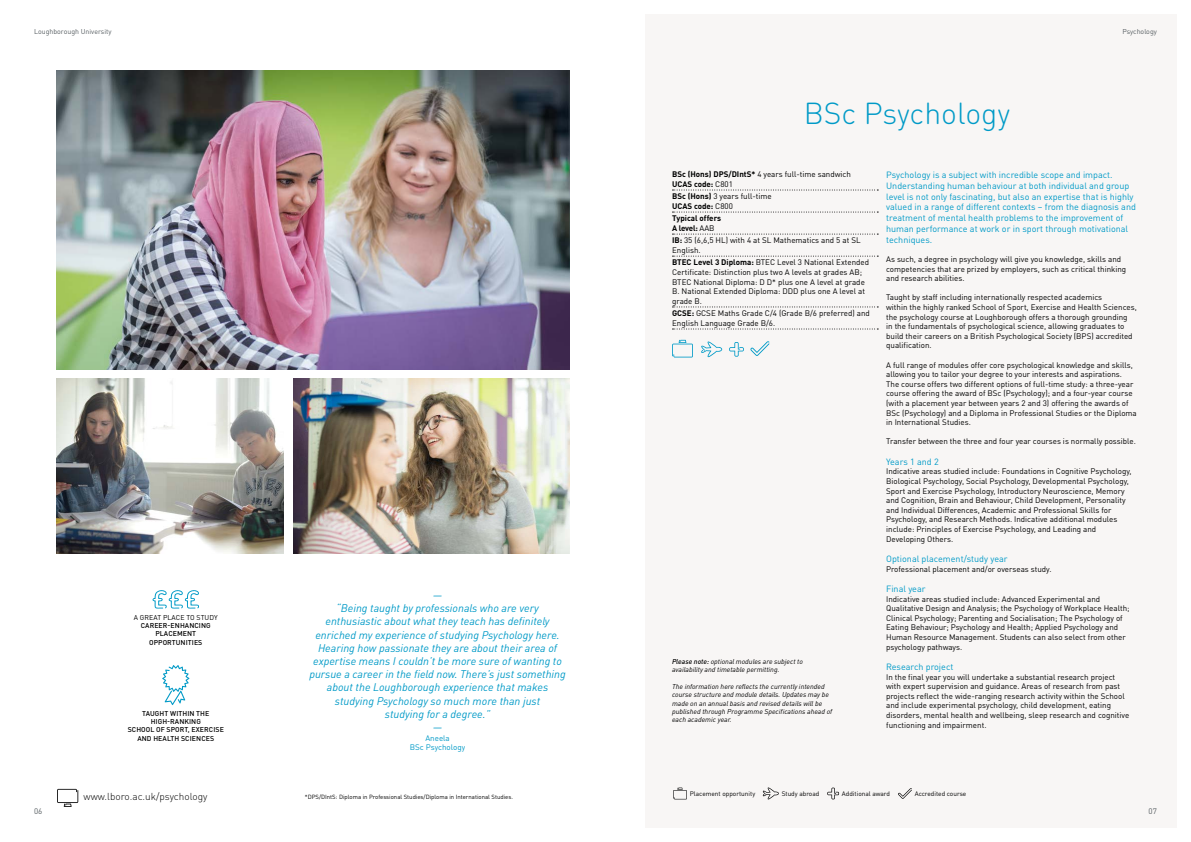
<style>
.page{position:relative;width:1191px;height:842px;background:#fff}
.page>*{position:absolute;margin:0;border:0;box-sizing:border-box;transform-origin:0 0}
.t1{font:300 30px "DIN Round OT";color:#009ac7}
.t2{font:italic 11px/13.2px "DINOT";color:#009ac7;text-align:center}
.t3{font:300 10px "DINOT";color:#000}
.t4{font:9px/10.8px "DINOT";color:#009ac7}
.t5{font:8px/9.6px "DINOT";color:#000}
.t6{font:700 8px/9.6px "DINOT";color:#000}
.t7{font:8px/9.6px "DIN Round OT";color:#009ac7;text-align:center}
.t8{font:8px "DINOT";color:#575e62}
.t9{font:italic 7px/8.4px "DINOT";color:#000}
.t10{font:500 7px/8.4px "DINOT";letter-spacing:.01em;color:#000;text-align:center}
.t11{font:7px "DINOT";color:#575e62}
.t12{font:7px "DINOT";letter-spacing:.01em;color:#000}
.t13{font:6.5px "DINOT";color:#000}
.t14{font:6px "DINOT";color:#000}
.s1{font-weight:400}
.s2{font-weight:700}
.s3{font-weight:500}
</style>
<div class="page">
<div style="left:645px;top:14px;width:531px;height:814px;background:#f8f6f5"></div>
<svg style="left:672px;top:190px;width:206px;height:1px"></svg>
<svg style="left:672px;top:212px;width:206px;height:1px"></svg>
<svg style="left:672px;top:234px;width:206px;height:1px"></svg>
<svg style="left:672px;top:256px;width:206px;height:1px"></svg>
<svg style="left:672px;top:307px;width:206px;height:1px"></svg>
<svg style="left:672px;top:329px;width:206px;height:1px"></svg>
<svg style="left:701px;top:341px;width:21px;height:16px"></svg>
<svg style="left:672px;top:340px;width:21px;height:17px"></svg>
<svg style="left:729px;top:342px;width:15px;height:15px"></svg>
<svg style="left:750px;top:341px;width:19px;height:15px"></svg>
<svg style="left:152px;top:590px;width:47px;height:19px"></svg>
<img style="left:57px;top:71px;width:513px;height:298px">
<img style="left:57px;top:378px;width:227px;height:176px">
<img style="left:293px;top:378px;width:277px;height:176px">
<svg style="left:162px;top:665px;width:27px;height:40px"></svg>
<svg style="left:57px;top:789px;width:21px;height:18px"></svg>
<svg style="left:673px;top:787px;width:14px;height:12px"></svg>
<svg style="left:762px;top:787px;width:17px;height:12px"></svg>
<svg style="left:898px;top:788px;width:14px;height:11px"></svg>
<svg style="left:827px;top:788px;width:12px;height:11px"></svg>
<p class="t11" style="left:34px;top:27px;width:79px">Loughborough University</p>
<p class="t12" style="left:134px;top:613px;width:85px">A GREAT PLACE TO STUDY</p>
<p class="t10" style="left:141px;top:621px;width:71px">CAREER-ENHANCING<br>PLACEMENT<br>OPPORTUNITIES</p>
<p class="t10" style="left:128px;top:709px;width:98px">TAUGHT WITHIN THE<br>HIGH-RANKING<br>SCHOOL OF SPORT, EXERCISE<br>AND HEALTH SCIENCES</p>
<p class="t2" style="left:309px;top:588px;width:258px">—<br>“Being taught by professionals who are very enthusiastic about what they teach has definitely enriched my experience of studying Psychology here.<br>Hearing how passionate they are about their area of expertise means I couldn’t be more sure of wanting to pursue a career in the field now. There’s just something about the Loughborough experience that makes studying Psychology so much more than just<br>studying for a degree.”<br>—</p>
<p class="t7" style="left:410px;top:733px;width:57px">Aneela<br>BSc Psychology</p>
<h1 class="t1" style="left:803px;top:95px;width:208px">BSc Psychology</h1>
<p class="t11" style="left:1122px;top:27px;width:36px">Psychology</p>
<p class="t6" style="left:672px;top:169px;width:180px">BSc (Hons) DPS/DIntS* <span class="s1">4 years full-time sandwich<br></span>UCAS code: <span class="s1">C801</span></p>
<p class="t5" style="left:672px;top:191px;width:101px"><span class="s2">BSc (Hons)</span> 3 years full-time<br><span class="s2">UCAS code:</span> C800</p>
<p class="t6" style="left:672px;top:213px;width:51px">Typical offers<br>A level: <span class="s1">AAB</span></p>
<p class="t5" style="left:672px;top:235px;width:190px"><span class="s2">IB:</span> 35 (6,6,5 HL) with 4 at SL Mathematics and 5 at SL<br>English.</p>
<p class="t5" style="left:672px;top:257px;width:198px"><span class="s2">BTEC Level 3 Diploma:</span> BTEC Level 3 National Extended Certificate: Distinction plus two A levels at grades AB; BTEC National Diploma: D D* plus one A level at grade B. National Extended Diploma: DDD plus one A level at grade B.</p>
<p class="t5" style="left:672px;top:308px;width:199px"><span class="s2">GCSE:</span> GCSE Maths Grade C/4 (Grade B/6 preferred) and<br>English Language Grade B/6.</p>
<p class="t9" style="left:672px;top:657px;width:132px"><span class="s3">Please note:</span> optional modules are subject to availability and timetable permitting.</p>
<p class="t9" style="left:672px;top:682px;width:162px">The information here reflects the currently intended course structure and module details. Updates may be made on an annual basis and revised details will be published through Programme Specifications ahead of each academic year.</p>
<p class="t4" style="left:886px;top:169px;width:251px">Psychology is a subject with incredible scope and impact.<br>Understanding human behaviour at both individual and group level is not only fascinating, but also an expertise that is highly valued in a range of different contexts – from the diagnosis and treatment of mental health problems to the improvement of human performance at work or in sport through motivational techniques.</p>
<p class="t5" style="left:886px;top:254px;width:242px">As such, a degree in psychology will give you knowledge, skills and competencies that are prized by employers, such as critical thinking and research abilities.</p>
<p class="t5" style="left:886px;top:293px;width:252px">Taught by staff including internationally respected academics<br>within the highly ranked School of Sport, Exercise and Health Sciences, the psychology course at Loughborough offers a thorough grounding<br>in the fundamentals of psychological science, allowing graduates to build their careers on a British Psychological Society (BPS) accredited qualification.</p>
<p class="t5" style="left:886px;top:360px;width:252px">A full range of modules offer core psychological knowledge and skills, allowing you to tailor your degree to your interests and aspirations.<br>The course offers two different options of full-time study: a three-year course offering the award of BSc (Psychology); and a four-year course (with a placement year between years 2 and 3) offering the awards of BSc (Psychology) and a Diploma in Professional Studies or the Diploma in International Studies.</p>
<p class="t5" style="left:886px;top:437px;width:251px">Transfer between the three and four year courses is normally possible.</p>
<p class="t4" style="left:886px;top:456px;width:54px">Years 1 and 2</p>
<p class="t5" style="left:886px;top:467px;width:247px">Indicative areas studied include: Foundations in Cognitive Psychology, Biological Psychology, Social Psychology, Developmental Psychology, Sport and Exercise Psychology, Introductory Neuroscience, Memory and Cognition, Brain and Behaviour, Child Development, Personality and Individual Differences, Academic and Professional Skills for Psychology, and Research Methods. Indicative additional modules include: Principles of Exercise Psychology, and Leading and Developing Others.</p>
<p class="t4" style="left:886px;top:553px;width:123px">Optional placement/study year</p>
<p class="t5" style="left:886px;top:564px;width:167px">Professional placement and/or overseas study.</p>
<p class="t4" style="left:886px;top:583px;width:41px">Final year</p>
<p class="t5" style="left:886px;top:594px;width:245px">Indicative areas studied include: Advanced Experimental and Qualitative Design and Analysis; the Psychology of Workplace Health; Clinical Psychology; Parenting and Socialisation; The Psychology of Eating Behaviour; Psychology and Health; Applied Psychology and Human Resource Management. Students can also select from other psychology pathways.</p>
<p class="t4" style="left:886px;top:661px;width:69px">Research project</p>
<p class="t5" style="left:886px;top:672px;width:245px">In the final year you will undertake a substantial research project with expert supervision and guidance. Areas of research from past projects reflect the wide-ranging research activity within the School and include experimental psychology, child development, eating disorders, mental health and wellbeing, sleep research and cognitive functioning and impairment.</p>
<p class="t8" style="left:34px;top:806px;width:10px">06</p>
<p class="t3" style="left:84px;top:790px;width:125px">www.lboro.ac.uk/psychology</p>
<p class="t13" style="left:690px;top:789px;width:67px">Placement opportunity</p>
<p class="t13" style="left:781px;top:789px;width:39px">Study abroad</p>
<p class="t13" style="left:842px;top:789px;width:50px">Additional award</p>
<p class="t13" style="left:914px;top:789px;width:53px">Accredited course</p>
<p class="t14" style="left:305px;top:793px;width:210px">*DPS/DIntS: Diploma in Professional Studies/Diploma in International Studies.</p>
<p class="t8" style="left:1148px;top:806px;width:10px">07</p>
</div>
